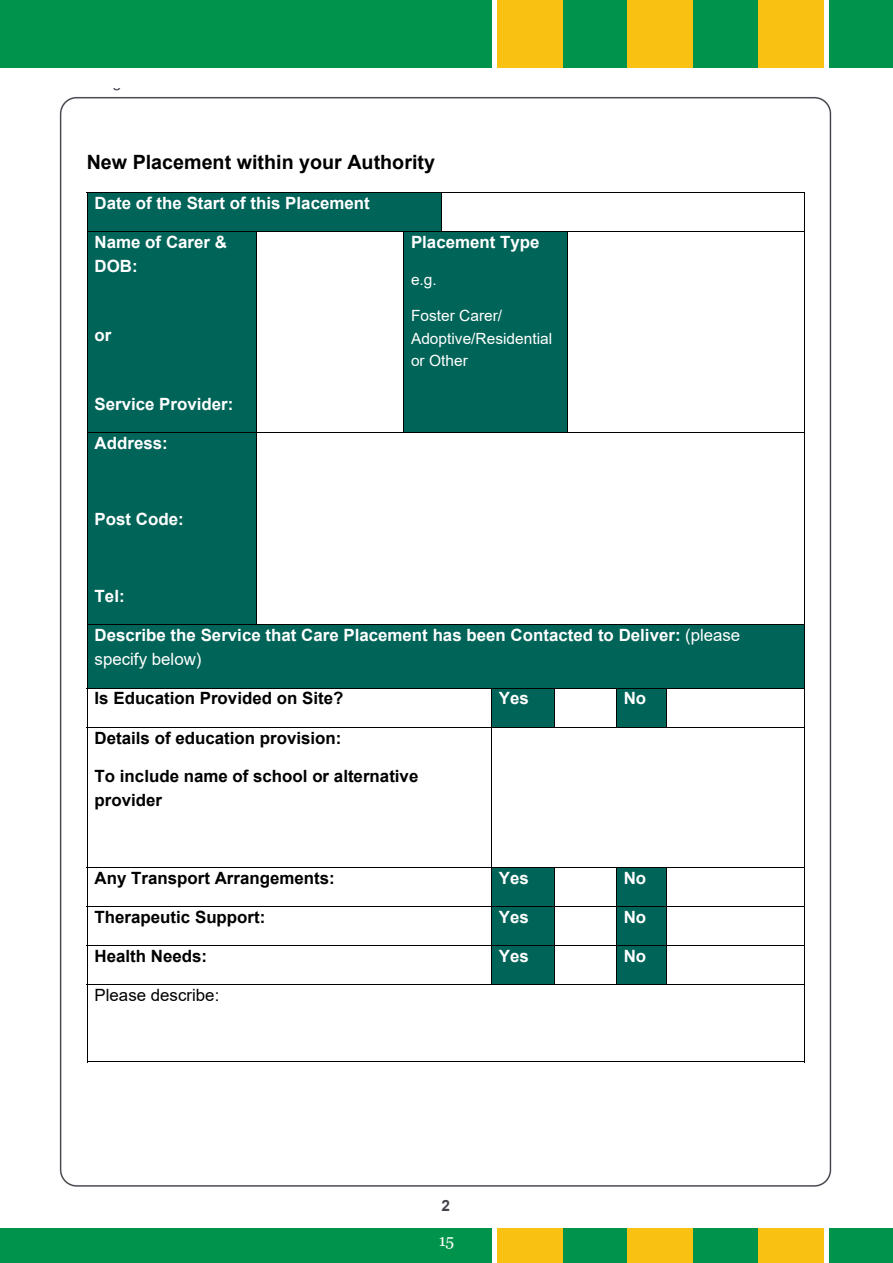
<style>
.page{position:relative;width:893px;height:1263px;background:#fff}
.page>*{position:absolute;margin:0;border:0;box-sizing:border-box;transform-origin:0 0}
.t1{font:700 19.65px "Arial";color:#000}
.t2{font:700 16.95px/24.3px "Arial";color:#fff}
.t3{font:700 16.95px/24.3px "Arial";color:#000}
.t4{font:16.95px "Arial";color:#000}
.t5{font:16.5px "Georgia";color:#fff}
.t6{font:15.45px/22.2px "Arial";color:#fff}
.t7{font:700 15.45px "Arial";color:#43414a}
.s1{font-weight:400}
</style>
<div class="page">
<div style="left:0;top:0;width:893px;height:68px;background:#00934c"></div>
<div style="left:492px;top:0;width:337px;height:68px;background:#fff"></div>
<div style="left:562px;top:0;width:65px;height:68px;background:#00934c"></div>
<div style="left:627px;top:0;width:66px;height:68px;background:#f9c212"></div>
<div style="left:693px;top:0;width:65px;height:68px;background:#00934c"></div>
<div style="left:758px;top:0;width:65px;height:68px;background:#f9c212"></div>
<div style="left:497px;top:0;width:65px;height:68px;background:#f9c212"></div>
<div style="left:0;top:1228px;width:893px;height:35px;background:#00934c"></div>
<div style="left:492px;top:1228px;width:337px;height:35px;background:#fff"></div>
<div style="left:562px;top:1228px;width:65px;height:35px;background:#00934c"></div>
<div style="left:627px;top:1228px;width:66px;height:35px;background:#f9c212"></div>
<div style="left:693px;top:1228px;width:65px;height:35px;background:#00934c"></div>
<div style="left:758px;top:1228px;width:65px;height:35px;background:#f9c212"></div>
<div style="left:497px;top:1228px;width:65px;height:35px;background:#f9c212"></div>
<img style="left:59px;top:96px;width:773px;height:1091px">
<div style="left:87px;top:193px;width:354px;height:38px;background:#006458"></div>
<hr style="left:87px;top:192px;width:718px;height:1px;background:#000">
<hr style="left:87px;top:193px;width:1px;height:38px;background:#000">
<hr style="left:441px;top:193px;width:1px;height:38px;background:#000">
<hr style="left:805px;top:193px;width:1px;height:38px;background:#000">
<div style="left:87px;top:232px;width:169px;height:200px;background:#006458"></div>
<div style="left:404px;top:232px;width:163px;height:200px;background:#006458"></div>
<hr style="left:87px;top:231px;width:480px;height:1px;background:#000">
<hr style="left:567px;top:231px;width:238px;height:1px;background:#000">
<hr style="left:87px;top:232px;width:1px;height:200px;background:#000">
<hr style="left:256px;top:232px;width:1px;height:200px;background:#000">
<hr style="left:403px;top:232px;width:1px;height:200px;background:#000">
<hr style="left:567px;top:232px;width:1px;height:200px;background:#000">
<hr style="left:805px;top:232px;width:1px;height:200px;background:#000">
<div style="left:87px;top:433px;width:169px;height:191px;background:#006458"></div>
<hr style="left:87px;top:432px;width:480px;height:1px;background:#000">
<hr style="left:567px;top:432px;width:238px;height:1px;background:#000">
<hr style="left:87px;top:433px;width:1px;height:191px;background:#000">
<hr style="left:256px;top:433px;width:1px;height:191px;background:#000">
<hr style="left:805px;top:433px;width:1px;height:191px;background:#000">
<div style="left:87px;top:625px;width:718px;height:63px;background:#006458"></div>
<hr style="left:87px;top:624px;width:170px;height:1px;background:#000">
<hr style="left:257px;top:624px;width:548px;height:1px;background:#000">
<hr style="left:87px;top:625px;width:1px;height:63px;background:#000">
<hr style="left:805px;top:625px;width:1px;height:63px;background:#000">
<div style="left:492px;top:688px;width:62px;height:39px;background:#006458"></div>
<div style="left:616px;top:688px;width:50px;height:39px;background:#006458"></div>
<hr style="left:87px;top:688px;width:718px;height:1px;background:#000">
<hr style="left:87px;top:688px;width:1px;height:39px;background:#000">
<hr style="left:491px;top:688px;width:1px;height:39px;background:#000">
<hr style="left:554px;top:688px;width:1px;height:39px;background:#000">
<hr style="left:616px;top:688px;width:1px;height:39px;background:#000">
<hr style="left:666px;top:688px;width:1px;height:39px;background:#000">
<hr style="left:805px;top:688px;width:1px;height:39px;background:#000">
<div style="left:492px;top:728px;width:313px;height:139px;background:#fff"></div>
<hr style="left:87px;top:727px;width:718px;height:1px;background:#000">
<hr style="left:87px;top:728px;width:1px;height:139px;background:#000">
<hr style="left:491px;top:728px;width:1px;height:139px;background:#000">
<hr style="left:805px;top:728px;width:1px;height:139px;background:#000">
<div style="left:492px;top:868px;width:62px;height:38px;background:#006458"></div>
<div style="left:616px;top:868px;width:50px;height:38px;background:#006458"></div>
<hr style="left:87px;top:867px;width:718px;height:1px;background:#000">
<hr style="left:87px;top:868px;width:1px;height:38px;background:#000">
<hr style="left:491px;top:868px;width:1px;height:38px;background:#000">
<hr style="left:554px;top:868px;width:1px;height:38px;background:#000">
<hr style="left:616px;top:868px;width:1px;height:38px;background:#000">
<hr style="left:666px;top:868px;width:1px;height:38px;background:#000">
<hr style="left:805px;top:868px;width:1px;height:38px;background:#000">
<div style="left:492px;top:907px;width:62px;height:38px;background:#006458"></div>
<div style="left:616px;top:907px;width:50px;height:38px;background:#006458"></div>
<hr style="left:87px;top:906px;width:718px;height:1px;background:#000">
<hr style="left:87px;top:907px;width:1px;height:38px;background:#000">
<hr style="left:491px;top:907px;width:1px;height:38px;background:#000">
<hr style="left:554px;top:907px;width:1px;height:38px;background:#000">
<hr style="left:616px;top:907px;width:1px;height:38px;background:#000">
<hr style="left:666px;top:907px;width:1px;height:38px;background:#000">
<hr style="left:805px;top:907px;width:1px;height:38px;background:#000">
<div style="left:492px;top:946px;width:62px;height:38px;background:#006458"></div>
<div style="left:616px;top:946px;width:50px;height:38px;background:#006458"></div>
<hr style="left:87px;top:945px;width:718px;height:1px;background:#000">
<hr style="left:87px;top:946px;width:1px;height:38px;background:#000">
<hr style="left:491px;top:946px;width:1px;height:38px;background:#000">
<hr style="left:554px;top:946px;width:1px;height:38px;background:#000">
<hr style="left:616px;top:946px;width:1px;height:38px;background:#000">
<hr style="left:666px;top:946px;width:1px;height:38px;background:#000">
<hr style="left:805px;top:946px;width:1px;height:38px;background:#000">
<hr style="left:87px;top:984px;width:718px;height:1px;background:#000">
<hr style="left:87px;top:985px;width:1px;height:77px;background:#000">
<hr style="left:87px;top:1061px;width:718px;height:1px;background:#000">
<hr style="left:805px;top:985px;width:1px;height:77px;background:#000">
<p class="t1" style="left:87px;top:148px;width:350px">New Placement within your Authority</p>
<p class="t2" style="left:95px;top:191px;width:277px">Date of the Start of this Placement</p>
<p class="t2" style="left:95px;top:230px;width:134px">Name of Carer &amp;<br>DOB:</p>
<p class="t2" style="left:411px;top:230px;width:130px">Placement Type</p>
<p class="t6" style="left:411px;top:268px;width:27px">e.g.</p>
<p class="t6" style="left:411px;top:305px;width:143px">Foster Carer/<br>Adoptive/Residential or Other</p>
<p class="t2" style="left:95px;top:323px;width:18px">or</p>
<p class="t2" style="left:95px;top:392px;width:140px">Service Provider:</p>
<p class="t2" style="left:95px;top:431px;width:75px">Address:</p>
<p class="t2" style="left:95px;top:507px;width:91px">Post Code:</p>
<p class="t2" style="left:95px;top:584px;width:32px">Tel:</p>
<p class="t2" style="left:95px;top:623px;width:647px">Describe the Service that Care Placement has been Contacted to Deliver: <span class="s1">(please specify below)</span></p>
<p class="t3" style="left:95px;top:686px;width:250px">Is Education Provided on Site?</p>
<p class="t2" style="left:499px;top:686px;width:31px">Yes</p>
<p class="t2" style="left:624px;top:686px;width:24px">No</p>
<p class="t3" style="left:95px;top:726px;width:248px">Details of education provision:</p>
<p class="t3" style="left:95px;top:764px;width:325px">To include name of school or alternative provider</p>
<p class="t3" style="left:95px;top:866px;width:242px">Any Transport Arrangements:</p>
<p class="t2" style="left:499px;top:866px;width:31px">Yes</p>
<p class="t2" style="left:624px;top:866px;width:24px">No</p>
<p class="t3" style="left:95px;top:905px;width:172px">Therapeutic Support:</p>
<p class="t2" style="left:499px;top:905px;width:31px">Yes</p>
<p class="t2" style="left:624px;top:905px;width:24px">No</p>
<p class="t3" style="left:95px;top:944px;width:114px">Health Needs:</p>
<p class="t2" style="left:499px;top:944px;width:31px">Yes</p>
<p class="t2" style="left:624px;top:944px;width:24px">No</p>
<p class="t4" style="left:95px;top:983px;width:126px">Please describe:</p>
<p class="t7" style="left:441px;top:1195px;width:10px">2</p>
<p class="t5" style="left:439px;top:1230px;width:17px">15</p>
</div>
